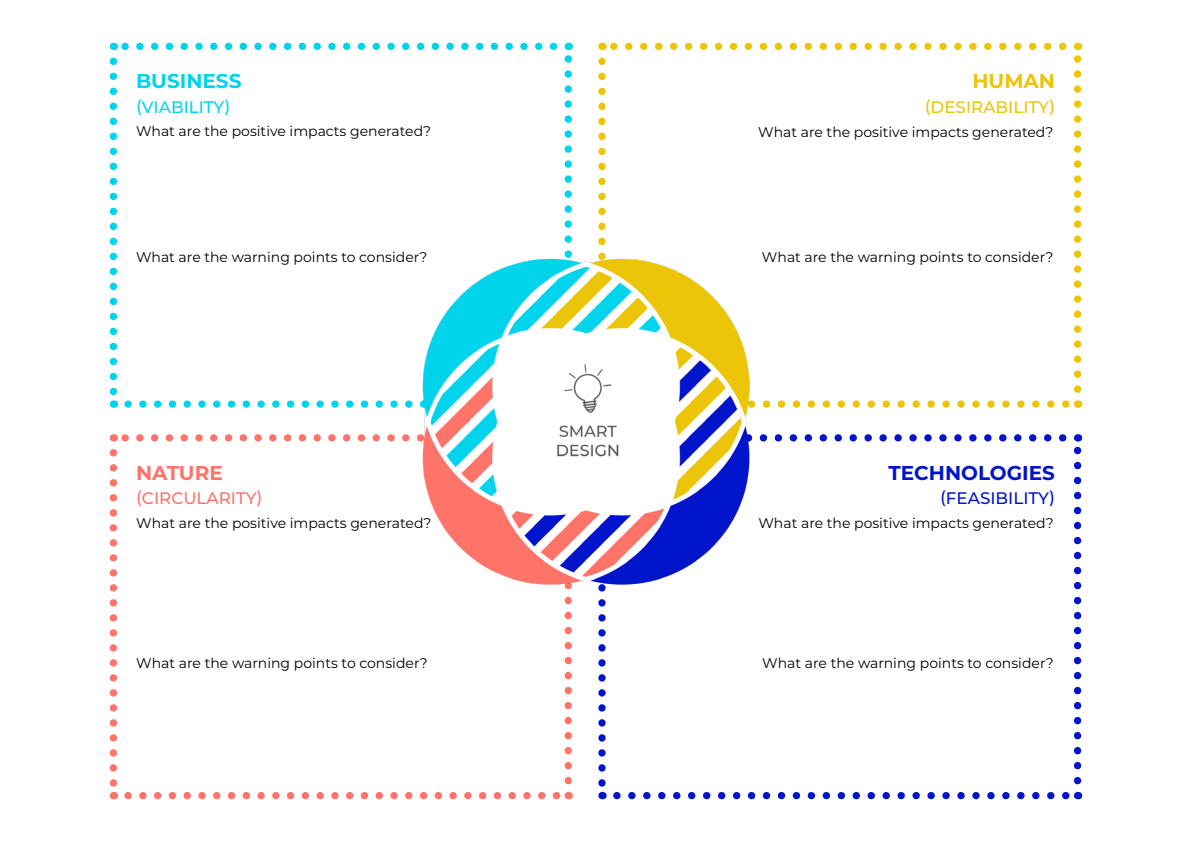
<style>
.page{position:relative;width:1191px;height:842px;background:#fff}
.page>*{position:absolute;margin:0;border:0;box-sizing:border-box;transform-origin:0 0}
.t1{font:700 20px "Montserrat";color:#0014cc}
.t2{font:700 20px "Montserrat";color:#00d4ed}
.t3{font:700 20px "Montserrat";color:#ff7369}
.t4{font:700 20px "Montserrat";color:#ecc408}
.t5{font:500 16.7px "Montserrat";color:#ecc408}
.t6{font:500 16.7px "Montserrat";color:#ff7369}
.t7{font:500 16.7px "Montserrat";color:#0014cc}
.t8{font:500 16.7px "Montserrat";color:#00d4ed}
.t9{font:14px "Montserrat";color:#000}
</style>
<div class="page">
<svg style="left:128px;top:400px;width:292px;height:8px"></svg>
<svg style="left:121px;top:43px;width:433px;height:7px"></svg>
<svg style="left:110px;top:61px;width:7px;height:347px"></svg>
<svg style="left:565px;top:43px;width:7px;height:212px"></svg>
<svg style="left:128px;top:792px;width:433px;height:7px"></svg>
<svg style="left:121px;top:434px;width:299px;height:8px"></svg>
<svg style="left:110px;top:453px;width:7px;height:346px"></svg>
<svg style="left:565px;top:585px;width:7px;height:196px"></svg>
<svg style="left:751px;top:400px;width:319px;height:8px"></svg>
<svg style="left:610px;top:43px;width:453px;height:7px"></svg>
<svg style="left:598px;top:61px;width:8px;height:194px"></svg>
<svg style="left:1074px;top:43px;width:7px;height:346px"></svg>
<svg style="left:617px;top:792px;width:453px;height:7px"></svg>
<svg style="left:751px;top:434px;width:312px;height:8px"></svg>
<svg style="left:598px;top:585px;width:8px;height:214px"></svg>
<svg style="left:1074px;top:434px;width:7px;height:347px"></svg>
<img style="left:420px;top:255px;width:331px;height:330px">
<h1 class="t2" style="left:136px;top:67px;width:107px">BUSINESS</h1>
<p class="t8" style="left:136px;top:95px;width:96px">(VIABILITY)</p>
<h1 class="t4" style="left:972px;top:67px;width:84px">HUMAN</h1>
<p class="t5" style="left:925px;top:95px;width:132px">(DESIRABILITY)</p>
<p class="t9" style="left:136px;top:122px;width:297px">What are the positive impacts generated?</p>
<p class="t9" style="left:758px;top:122px;width:297px">What are the positive impacts generated?</p>
<p class="t9" style="left:136px;top:247px;width:293px">What are the warning points to consider?</p>
<p class="t9" style="left:762px;top:247px;width:293px">What are the warning points to consider?</p>
<h1 class="t3" style="left:136px;top:458px;width:88px">NATURE</h1>
<p class="t6" style="left:136px;top:487px;width:128px">(CIRCULARITY)</p>
<h1 class="t1" style="left:889px;top:458px;width:168px">TECHNOLOGIES</h1>
<p class="t7" style="left:940px;top:487px;width:116px">(FEASIBILITY)</p>
<p class="t9" style="left:136px;top:514px;width:297px">What are the positive impacts generated?</p>
<p class="t9" style="left:758px;top:514px;width:297px">What are the positive impacts generated?</p>
<p class="t9" style="left:136px;top:653px;width:293px">What are the warning points to consider?</p>
<p class="t9" style="left:762px;top:653px;width:293px">What are the warning points to consider?</p>
</div>
